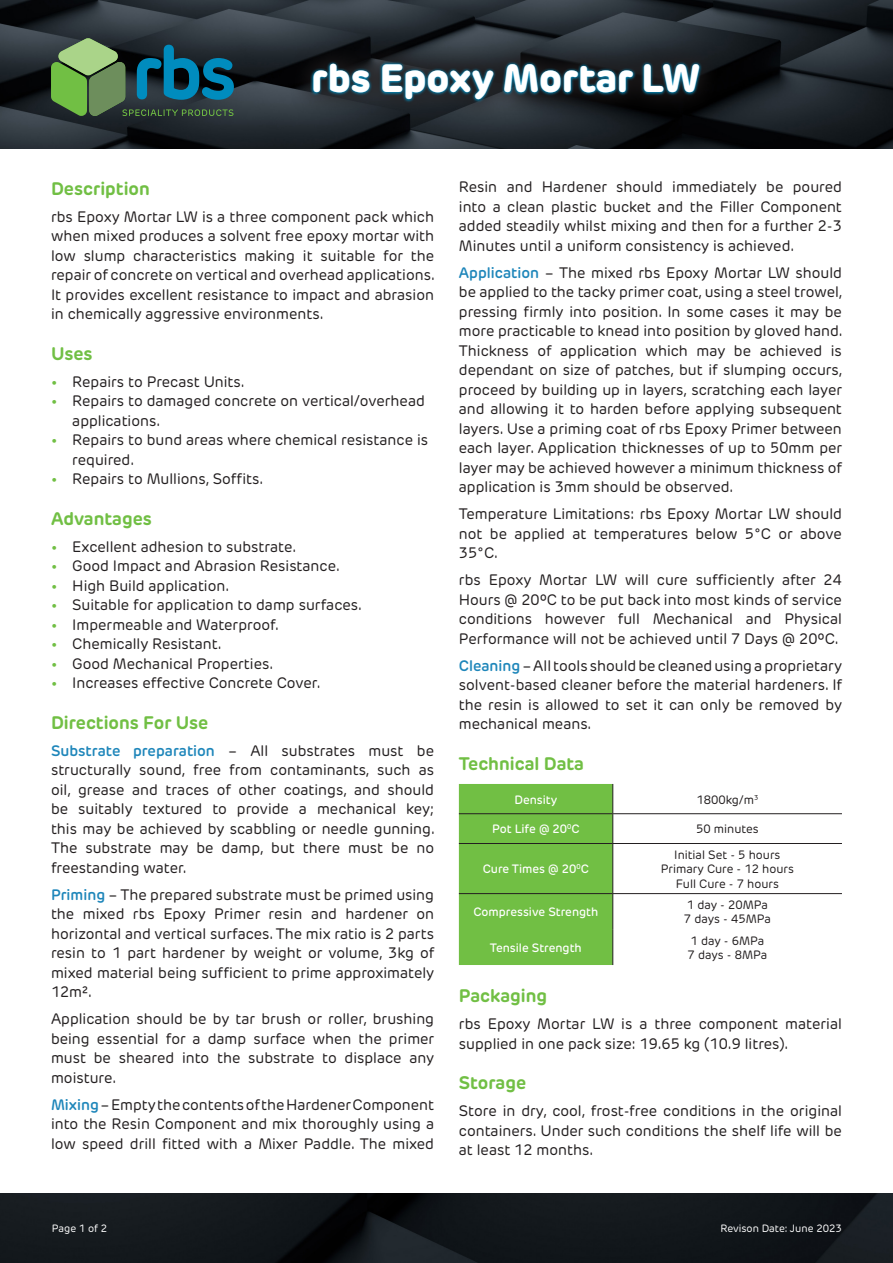
<style>
.page{position:relative;width:893px;height:1263px;background:#fff}
.page>*{position:absolute;margin:0;border:0;box-sizing:border-box;transform-origin:0 0}
.t1{font:800 39px "New Rubrik";color:#fff}
.t2{font:700 18px "New Rubrik";color:#71bf44}
.t3{font:15px/19.5px "New Rubrik";color:#231f20;text-align:justify}
.t4{font:12px/14.4px "New Rubrik";color:#231f20}
.t5{font:500 12px "New Rubrik";color:#fff}
.t6{font:10.5px "New Rubrik";color:#fff}
.s1{color:#71bf44}
.s2{font-weight:600;color:#1e86ba}
</style>
<div class="page">
<img style="left:0;top:0;width:893px;height:149px">
<img style="left:0;top:1193px;width:893px;height:70px">
<svg style="left:51px;top:38px;width:183px;height:79px;background:#386455"></svg>
<svg style="left:290px;top:40px;width:432px;height:82px;background:#20252a"></svg>
<svg style="left:310px;top:60px;width:393px;height:43px;background:#124559"></svg>
<hr style="left:613px;top:813px;width:229px;height:1px;background:#231f20">
<div style="left:459px;top:784px;width:154px;height:181px;background:#71bf44"></div>
<hr style="left:459px;top:843px;width:154px;height:1px;background:#231f20">
<hr style="left:613px;top:843px;width:229px;height:1px;background:#231f20">
<hr style="left:612px;top:844px;width:1px;height:49px;background:#231f20">
<hr style="left:459px;top:893px;width:154px;height:1px;background:#231f20">
<hr style="left:613px;top:893px;width:229px;height:1px;background:#231f20">
<hr style="left:612px;top:894px;width:1px;height:35px;background:#231f20">
<hr style="left:612px;top:929px;width:1px;height:36px;background:#231f20">
<p class="t1" style="left:311px;top:54px;width:390px">rbs Epoxy Mortar LW</p>
<p class="t2" style="left:51px;top:177px;width:100px">Description</p>
<p class="t3" style="left:51px;top:207px;width:385px">rbs Epoxy Mortar LW is a three component pack which when mixed produces a solvent free epoxy mortar with low slump characteristics making it suitable for the repair of concrete on vertical and overhead applications.<br>It provides excellent resistance to impact and abrasion in chemically aggressive environments.</p>
<p class="t2" style="left:51px;top:342px;width:43px">Uses</p>
<p class="t3" style="left:51px;top:372px;width:195px"><span class="s1">•</span> Repairs to Precast Units.</p>
<p class="t3" style="left:51px;top:391px;width:375px"><span class="s1">•</span> Repairs to damaged concrete on vertical/overhead</p>
<p class="t3" style="left:72px;top:411px;width:89px">applications.</p>
<p class="t3" style="left:51px;top:430px;width:379px"><span class="s1">•</span> Repairs to bund areas where chemical resistance is</p>
<p class="t3" style="left:72px;top:450px;width:63px">required.</p>
<p class="t3" style="left:51px;top:469px;width:214px"><span class="s1">•</span> Repairs to Mullions, Soffits.</p>
<p class="t2" style="left:51px;top:507px;width:102px">Advantages</p>
<p class="t3" style="left:51px;top:537px;width:247px"><span class="s1">•</span> Excellent adhesion to substrate.</p>
<p class="t3" style="left:51px;top:556px;width:290px"><span class="s1">•</span> Good Impact and Abrasion Resistance.</p>
<p class="t3" style="left:51px;top:576px;width:180px"><span class="s1">•</span> High Build application.</p>
<p class="t3" style="left:51px;top:595px;width:312px"><span class="s1">•</span> Suitable for application to damp surfaces.</p>
<p class="t3" style="left:51px;top:615px;width:229px"><span class="s1">•</span> Impermeable and Waterproof.</p>
<p class="t3" style="left:51px;top:634px;width:172px"><span class="s1">•</span> Chemically Resistant.</p>
<p class="t3" style="left:51px;top:654px;width:224px"><span class="s1">•</span> Good Mechanical Properties.</p>
<p class="t3" style="left:51px;top:673px;width:271px"><span class="s1">•</span> Increases effective Concrete Cover.</p>
<p class="t2" style="left:51px;top:711px;width:159px">Directions For Use</p>
<p class="t3" style="left:51px;top:741px;width:385px"><span class="s2">Substrate preparation</span> – All substrates must be structurally sound, free from contaminants, such as oil, grease and traces of other coatings, and should be suitably textured to provide a mechanical key; this may be achieved by scabbling or needle gunning.<br>The substrate may be damp, but there must be no freestanding water.</p>
<p class="t3" style="left:51px;top:885px;width:385px"><span class="s2">Priming</span> – The prepared substrate must be primed using the mixed rbs Epoxy Primer resin and hardener on horizontal and vertical surfaces. The mix ratio is 2 parts resin to 1 part hardener by weight or volume, 3kg of mixed material being sufficient to prime approximately 12m².</p>
<p class="t3" style="left:51px;top:1009px;width:385px">Application should be by tar brush or roller, brushing being essential for a damp surface when the primer must be sheared into the substrate to displace any moisture.</p>
<p class="t3" style="left:51px;top:1095px;width:385px"><span class="s2">Mixing</span> – Empty the contents of the Hardener Component into the Resin Component and mix thoroughly using a low speed drill fitted with a Mixer Paddle. The mixed</p>
<p class="t3" style="left:459px;top:177px;width:385px">Resin and Hardener should immediately be poured into a clean plastic bucket and the Filler Component added steadily whilst mixing and then for a further 2-3<br>Minutes until a uniform consistency is achieved.</p>
<p class="t3" style="left:459px;top:263px;width:385px"><span class="s2">Application</span> – The mixed rbs Epoxy Mortar LW should be applied to the tacky primer coat, using a steel trowel, pressing firmly into position. In some cases it may be more practicable to knead into position by gloved hand.</p>
<p class="t3" style="left:459px;top:341px;width:385px">Thickness of application which may be achieved is dependant on size of patches, but if slumping occurs, proceed by building up in layers, scratching each layer and allowing it to harden before applying subsequent layers. Use a priming coat of rbs Epoxy Primer between each layer. Application thicknesses of up to 50mm per layer may be achieved however a minimum thickness of application is 3mm should be observed.</p>
<p class="t3" style="left:459px;top:504px;width:385px">Temperature Limitations: rbs Epoxy Mortar LW should not be applied at temperatures below 5°C or above 35°C.</p>
<p class="t3" style="left:459px;top:570px;width:385px">rbs Epoxy Mortar LW will cure sufficiently after 24<br>Hours @ 20ºC to be put back into most kinds of service conditions however full Mechanical and Physical Performance will not be achieved until 7 Days @ 20ºC.</p>
<p class="t3" style="left:459px;top:656px;width:385px"><span class="s2">Cleaning</span> – All tools should be cleaned using a proprietary solvent-based cleaner before the material hardeners. If the resin is allowed to set it can only be removed by mechanical means.</p>
<p class="t2" style="left:459px;top:752px;width:127px">Technical Data</p>
<p class="t5" style="left:514px;top:792px;width:44px">Density</p>
<p class="t4" style="left:696px;top:792px;width:63px">1800kg/m<sup>3</sup></p>
<p class="t5" style="left:492px;top:822px;width:89px">Pot Life @ 20<sup>0</sup>C</p>
<p class="t4" style="left:696px;top:822px;width:64px">50 minutes</p>
<p class="t5" style="left:483px;top:862px;width:108px">Cure Times @ 20<sup>0</sup>C</p>
<p class="t4" style="left:661px;top:847px;width:135px;text-align:center">Initial Set - 5 hours<br>Primary Cure - 12 hours<br>Full Cure - 7 hours</p>
<p class="t5" style="left:473px;top:904px;width:126px">Compressive Strength</p>
<p class="t4" style="left:684px;top:897px;width:88px">1 day - 20MPa<br>7 days - 45MPa</p>
<p class="t5" style="left:490px;top:940px;width:93px">Tensile Strength</p>
<p class="t4" style="left:688px;top:933px;width:81px">1 day - 6MPa<br>7 days - 8MPa</p>
<p class="t2" style="left:459px;top:985px;width:90px">Packaging</p>
<p class="t3" style="left:459px;top:1014px;width:385px">rbs Epoxy Mortar LW is a three component material supplied in one pack size: 19.65 kg (10.9 litres).</p>
<p class="t2" style="left:459px;top:1072px;width:69px">Storage</p>
<p class="t3" style="left:459px;top:1101px;width:385px">Store in dry, cool, frost-free conditions in the original containers. Under such conditions the shelf life will be at least 12 months.</p>
<p class="t6" style="left:52px;top:1222px;width:57px">Page 1 of 2</p>
<p class="t6" style="left:720px;top:1222px;width:123px">Revison Date: June 2023</p>
</div>
